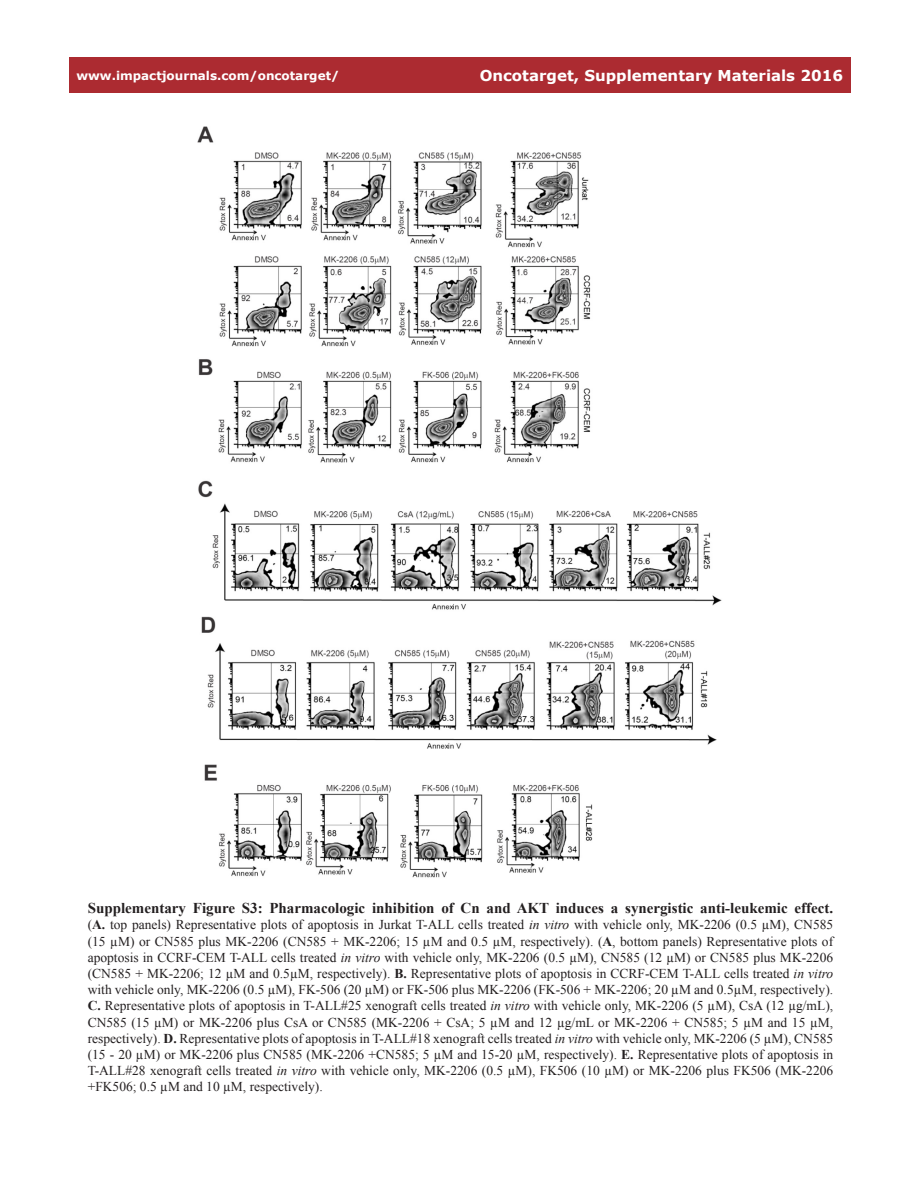
<style>
.page{position:relative;width:918px;height:1188px;background:#fff}
.page>*{position:absolute;margin:0;border:0;box-sizing:border-box;transform-origin:0 0}
.figuretext{font:700 15px "Times New Roman";color:#231f20}
.t1{font:700 15px "Verdana";color:#fff}
.figuretext-2{font:13.5px/16.2px "Times New Roman";color:#231f20;text-align:justify}
.t2{font:700 12px "Verdana";color:#fff}
.s1{font-weight:700}
.s2{font-style:italic}
</style>
<div class="page">
<div style="left:69px;top:57px;width:781px;height:36px;background:#ac2b31"></div>
<img style="left:197px;top:126px;width:525px;height:752px">
<p class="t2" style="left:76px;top:67px;width:264px">www.impactjournals.com/oncotarget/</p>
<p class="t1" style="left:480px;top:65px;width:365px">Oncotarget, Supplementary Materials 2016</p>
<p class="figuretext" style="left:88px;top:898px;width:747px">Supplementary Figure S3: Pharmacologic inhibition of Cn and AKT induces a synergistic anti-leukemic effect.</p>
<p class="figuretext-2" style="left:88px;top:916px;width:747px">(<span class="s1">A.</span> top panels) Representative plots of apoptosis in Jurkat T-ALL cells treated <span class="s2">in vitro</span> with vehicle only, MK-2206 (0.5 µM), CN585 (15 µM) or CN585 plus MK-2206 (CN585 + MK-2206; 15 µM and 0.5 µM, respectively). (<span class="s1">A</span>, bottom panels) Representative plots of apoptosis in CCRF-CEM T-ALL cells treated <span class="s2">in vitro</span> with vehicle only, MK-2206 (0.5 µM), CN585 (12 µM) or CN585 plus MK-2206 (CN585 + MK-2206; 12 µM and 0.5µM, respectively). <span class="s1">B.</span> Representative plots of apoptosis in CCRF-CEM T-ALL cells treated <span class="s2">in vitro </span>with vehicle only, MK-2206 (0.5 µM), FK-506 (20 µM) or FK-506 plus MK-2206 (FK-506 + MK-2206; 20 µM and 0.5µM, respectively).<br><span class="s1">C.</span> Representative plots of apoptosis in T-ALL#25 xenograft cells treated <span class="s2">in vitro</span> with vehicle only, MK-2206 (5 µM), CsA (12 µg/mL), CN585 (15 µM) or MK-2206 plus CsA or CN585 (MK-2206 + CsA; 5 µM and 12 µg/mL or MK-2206 + CN585; 5 µM and 15 µM, respectively). <span class="s1">D.</span> Representative plots of apoptosis in T-ALL#18 xenograft cells treated <span class="s2">in vitro</span> with vehicle only, MK-2206 (5 µM), CN585 (15 - 20 µM) or MK-2206 plus CN585 (MK-2206 +CN585; 5 µM and 15-20 µM, respectively). <span class="s1">E.</span> Representative plots of apoptosis in T-ALL#28 xenograft cells treated <span class="s2">in vitro</span> with vehicle only, MK-2206 (0.5 µM), FK506 (10 µM) or MK-2206 plus FK506 (MK-2206 +FK506; 0.5 µM and 10 µM, respectively).</p>
</div>
